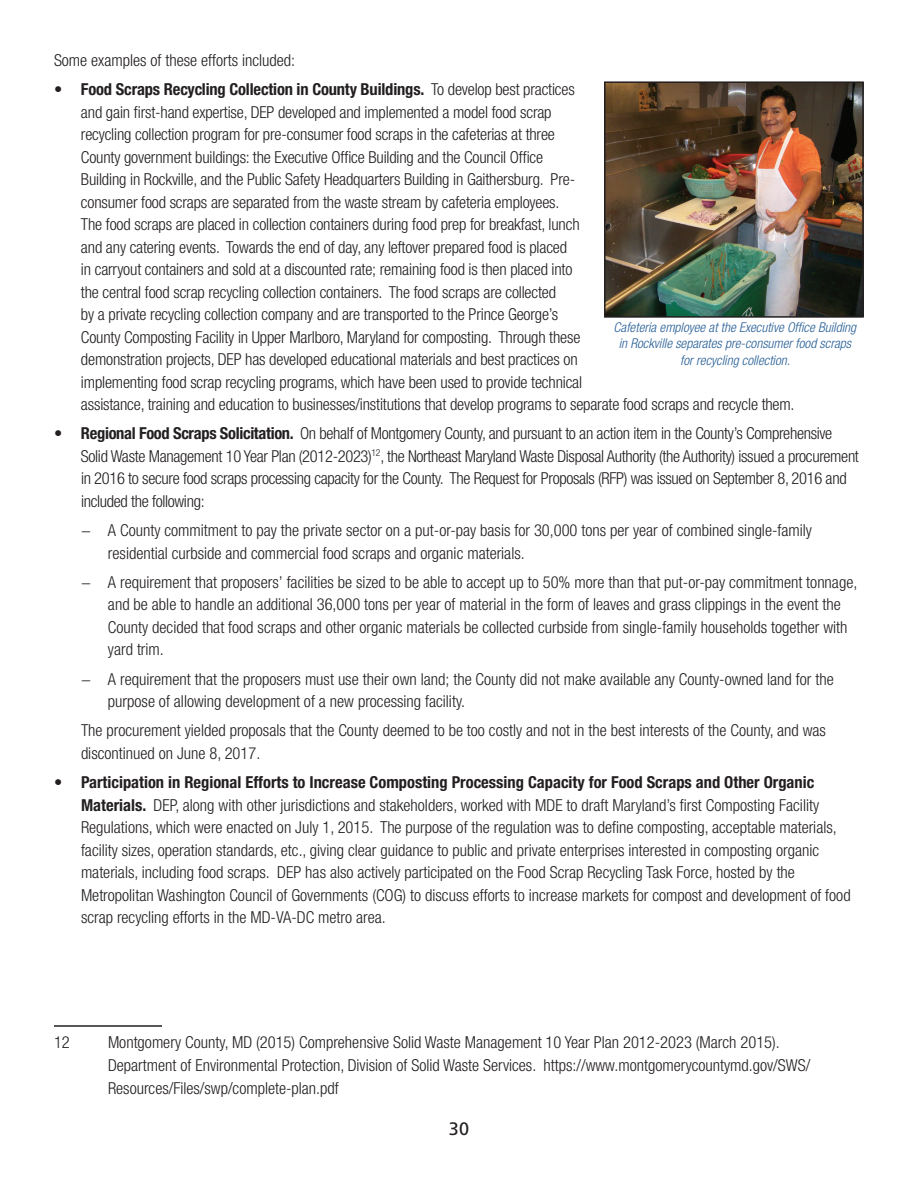
<style>
.page{position:relative;width:918px;height:1188px;background:#fff}
.page>*{position:absolute;margin:0;border:0;box-sizing:border-box;transform-origin:0 0}
.t1{font:18px "Frutiger LT Std";color:#231f20}
.t2{font:300 condensed 16.5px/22.5px "Helvetica Neue LT Std";color:#231f20}
.t3{font:300 condensed 16.5px/22.5px "Helvetica Neue LT Std";letter-spacing:-.02em;color:#231f20}
.t4{font:italic 300 condensed 13.5px/16.5px "Helvetica Neue LT Std";color:#285f96;text-align:center}
.s1{font-weight:700}
</style>
<div class="page">
<hr style="left:54px;top:1025px;width:108px;height:2px;background:#231f20">
<img style="left:607px;top:84px;width:254px;height:231px">
<div style="left:604px;top:81px;width:260px;height:237px;border:2px solid #231f20"></div>
<p class="t2" style="left:54px;top:49px;width:243px">Some examples of these efforts included:</p>
<p class="t2" style="left:81px;top:78px;width:715px;text-indent:-27px"><span class="s1">• Food Scraps Recycling Collection in County Buildings.</span> To develop best practices<br>and gain first-hand expertise, DEP developed and implemented a model food scrap<br>recycling collection program for pre-consumer food scraps in the cafeterias at three<br>County government buildings: the Executive Office Building and the Council Office<br>Building in Rockville, and the Public Safety Headquarters Building in Gaithersburg. Pre-<br>consumer food scraps are separated from the waste stream by cafeteria employees.<br>The food scraps are placed in collection containers during food prep for breakfast, lunch<br>and any catering events. Towards the end of day, any leftover prepared food is placed<br>in carryout containers and sold at a discounted rate; remaining food is then placed into<br>the central food scrap recycling collection containers. The food scraps are collected<br>by a private recycling collection company and are transported to the Prince George’s<br>County Composting Facility in Upper Marlboro, Maryland for composting. Through these<br>demonstration projects, DEP has developed educational materials and best practices on<br>implementing food scrap recycling programs, which have been used to provide technical<br>assistance, training and education to businesses/institutions that develop programs to separate food scraps and recycle them.</p>
<p class="t3" style="left:81px;top:422px;width:779px;text-indent:-27px"><span class="s1">• Regional Food Scraps Solicitation.</span> On behalf of Montgomery County, and pursuant to an action item in the County’s Comprehensive Solid Waste Management 10 Year Plan (2012-2023)<sup>12</sup>, the Northeast Maryland Waste Disposal Authority (the Authority) issued a procurement in 2016 to secure food scraps processing capacity for the County. The Request for Proposals (RFP) was issued on September 8, 2016 and included the following:</p>
<p class="t2" style="left:108px;top:519px;width:706px;text-indent:-27px">− A County commitment to pay the private sector on a put-or-pay basis for 30,000 tons per year of combined single-family residential curbside and commercial food scraps and organic materials.</p>
<p class="t2" style="left:108px;top:571px;width:751px;text-indent:-27px">− A requirement that proposers’ facilities be sized to be able to accept up to 50% more than that put-or-pay commitment tonnage, and be able to handle an additional 36,000 tons per year of material in the form of leaves and grass clippings in the event the County decided that food scraps and other organic materials be collected curbside from single-family households together with yard trim.</p>
<p class="t2" style="left:108px;top:667px;width:727px;text-indent:-27px">− A requirement that the proposers must use their own land; the County did not make available any County-owned land for the purpose of allowing development of a new processing facility.</p>
<p class="t2" style="left:81px;top:719px;width:747px">The procurement yielded proposals that the County deemed to be too costly and not in the best interests of the County, and was discontinued on June 8, 2017.</p>
<p class="t2" style="left:81px;top:771px;width:771px;text-indent:-27px"><span class="s1">• Participation in Regional Efforts to Increase Composting Processing Capacity for Food Scraps and Other Organic Materials.</span> DEP, along with other jurisdictions and stakeholders, worked with MDE to draft Maryland’s first Composting Facility Regulations, which were enacted on July 1, 2015. The purpose of the regulation was to define composting, acceptable materials, facility sizes, operation standards, etc., giving clear guidance to public and private enterprises interested in composting organic materials, including food scraps. DEP has also actively participated on the Food Scrap Recycling Task Force, hosted by the Metropolitan Washington Council of Governments (COG) to discuss efforts to increase markets for compost and development of food scrap recycling efforts in the MD-VA-DC metro area.</p>
<p class="t4" style="left:614px;top:319px;width:244px">Cafeteria employee at the Executive Office Building in Rockville separates pre-consumer food scraps for recycling collection.</p>
<p class="t2" style="left:54px;top:1031px;width:17px">12</p>
<p class="t2" style="left:108px;top:1031px;width:704px">Montgomery County, MD (2015) Comprehensive Solid Waste Management 10 Year Plan 2012-2023 (March 2015).<br>Department of Environmental Protection, Division of Solid Waste Services. https://www.montgomerycountymd.gov/SWS/<br>Resources/Files/swp/complete-plan.pdf</p>
<p class="t1" style="left:449px;top:1118px;width:22px">30</p>
</div>
